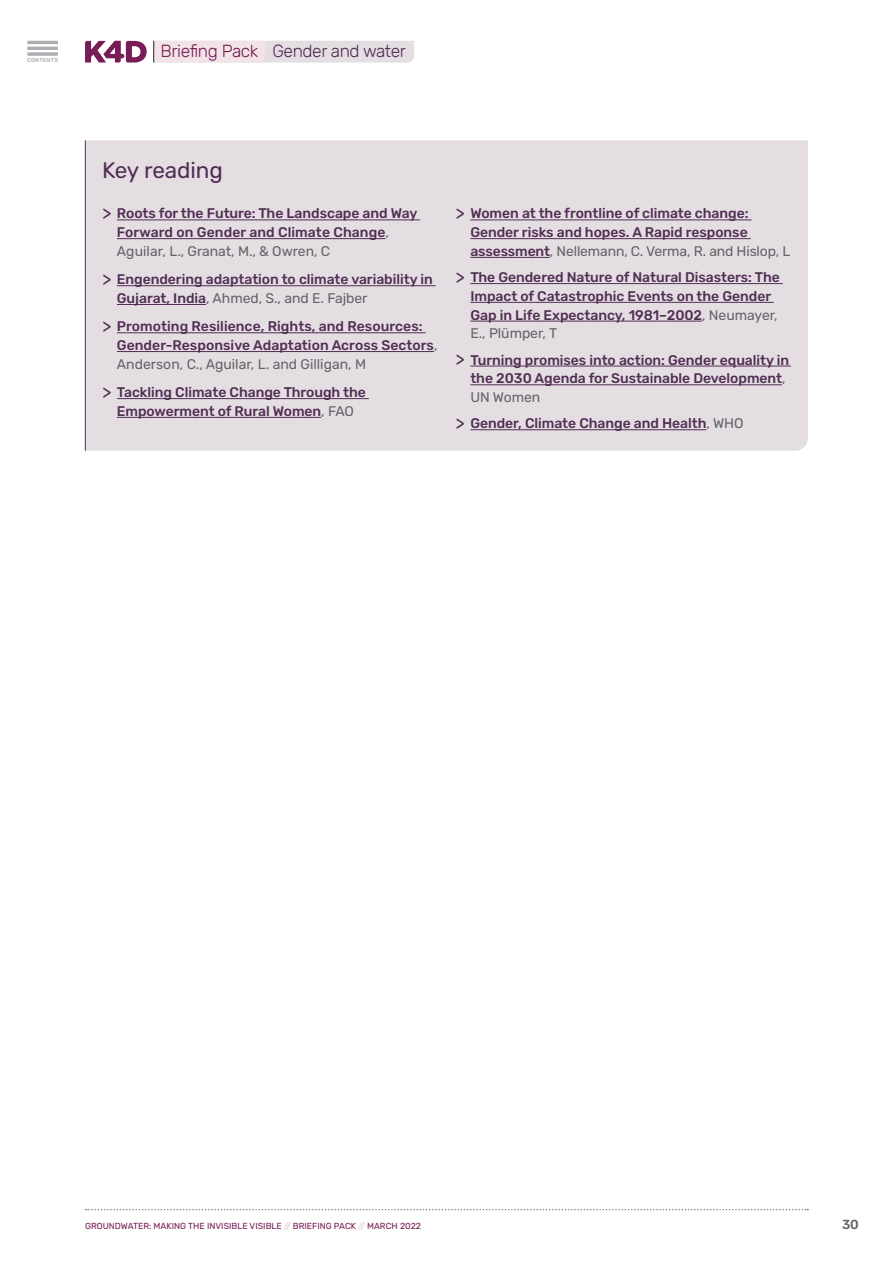
<style>
.page{position:relative;width:893px;height:1263px;background:#fff}
.page>*{position:absolute;margin:0;border:0;box-sizing:border-box;transform-origin:0 0}
.t1{font:22.5px "Rubik";letter-spacing:-.005em;color:#512e53}
.t2{font:300 17.4px "Rubik";letter-spacing:-.025em;color:#512e53}
.t3{font:500 13.95px/18.8px "Rubik";letter-spacing:-.005em;color:#512e53}
.t4{font:500 13.2px "Rubik";color:#636366}
.t5{font:8.7px "Rubik";color:#781b57}
.t6{font:500 5.7px "Rubik";letter-spacing:.02em;color:#adaeb2}
.s1{color:#781b57}
.s2{font-weight:400;font-size:18px}
.s3{font-weight:400;color:#636366}
.s4{color:#d9bbc3}
</style>
<div class="page">
<svg style="left:86px;top:1209px;width:722px;height:1px"></svg>
<hr style="left:27px;top:41px;width:31px;height:3px;background:#adaeb2">
<hr style="left:27px;top:47px;width:31px;height:3px;background:#adaeb2">
<svg style="left:27px;top:52px;width:31px;height:4px"></svg>
<div style="left:86px;top:140px;width:722px;height:311px;background:#e4dee3"></div>
<hr style="left:117px;top:220px;width:303px;height:1px;background:#512e53">
<hr style="left:117px;top:238px;width:268px;height:1px;background:#512e53">
<hr style="left:117px;top:285px;width:319px;height:1px;background:#512e53">
<hr style="left:117px;top:304px;width:89px;height:1px;background:#512e53">
<hr style="left:117px;top:332px;width:309px;height:1px;background:#512e53">
<hr style="left:117px;top:351px;width:317px;height:1px;background:#512e53">
<hr style="left:117px;top:398px;width:252px;height:1px;background:#512e53">
<hr style="left:117px;top:417px;width:204px;height:1px;background:#512e53">
<hr style="left:470px;top:220px;width:282px;height:1px;background:#512e53">
<hr style="left:470px;top:238px;width:281px;height:1px;background:#512e53">
<hr style="left:470px;top:257px;width:80px;height:1px;background:#512e53">
<hr style="left:470px;top:283px;width:313px;height:1px;background:#512e53">
<hr style="left:470px;top:302px;width:304px;height:1px;background:#512e53">
<hr style="left:470px;top:321px;width:232px;height:1px;background:#512e53">
<hr style="left:470px;top:366px;width:321px;height:1px;background:#512e53">
<hr style="left:470px;top:384px;width:312px;height:1px;background:#512e53">
<hr style="left:470px;top:429px;width:236px;height:1px;background:#512e53">
<hr style="left:85px;top:140px;width:1px;height:311px;background:#512e53">
<svg style="left:85px;top:41px;width:62px;height:22px"></svg>
<svg style="left:153px;top:41px;width:261px;height:22px;background:#e9e0e3"></svg>
<p class="t6" style="left:27px;top:57px;width:33px">CONTENTS</p>
<p class="t2" style="left:161px;top:41px;width:247px"><span class="s1">Briefing Pack</span> Gender and water</p>
<h1 class="t1" style="left:102px;top:158px;width:122px">Key reading</h1>
<p class="t3" style="left:117px;top:205px;width:302px;text-indent:-15px"><span class="s2">&gt;</span> Roots for the Future: The Landscape and Way<br>Forward on Gender and Climate Change<span class="s3">,<br>Aguilar, L., Granat, M., &amp; Owren, C</span></p>
<p class="t3" style="left:117px;top:270px;width:317px;text-indent:-15px"><span class="s2">&gt;</span> Engendering adaptation to climate variability in<br>Gujarat, India<span class="s3">, Ahmed, S., and E. Fajber</span></p>
<p class="t3" style="left:117px;top:317px;width:322px;text-indent:-15px"><span class="s2">&gt;</span> Promoting Resilience, Rights, and Resources:<br>Gender-Responsive Adaptation Across Sectors<span class="s3">,<br>Anderson, C., Aguilar, L. and Gilligan, M</span></p>
<p class="t3" style="left:102px;top:383px;width:265px;text-align:center"><span class="s2">&gt;</span> Tackling Climate Change Through the<br>Empowerment of Rural Women<span class="s3">, FAO</span></p>
<p class="t3" style="left:470px;top:205px;width:321px;text-indent:-15px"><span class="s2">&gt;</span> Women at the frontline of climate change:<br>Gender risks and hopes. A Rapid response assessment<span class="s3">, Nellemann, C. Verma, R. and Hislop, L</span></p>
<p class="t3" style="left:470px;top:268px;width:311px;text-indent:-15px"><span class="s2">&gt;</span> The Gendered Nature of Natural Disasters: The Impact of Catastrophic Events on the Gender Gap in Life Expectancy, 1981–2002<span class="s3">, Neumayer, E., Plümper, T</span></p>
<p class="t3" style="left:470px;top:351px;width:320px;text-indent:-15px"><span class="s2">&gt;</span> Turning promises into action: Gender equality in the 2030 Agenda for Sustainable Development<span class="s3">,<br>UN Women</span></p>
<p class="t3" style="left:455px;top:414px;width:290px"><span class="s2">&gt;</span> Gender, Climate Change and Health<span class="s3">, WHO</span></p>
<p class="t5" style="left:85px;top:1221px;width:337px">GROUNDWATER: MAKING THE INVISIBLE VISIBLE <span class="s4">//</span> BRIEFING PACK <span class="s4">//</span> MARCH 2022</p>
<p class="t4" style="left:842px;top:1216px;width:18px">30</p>
</div>
